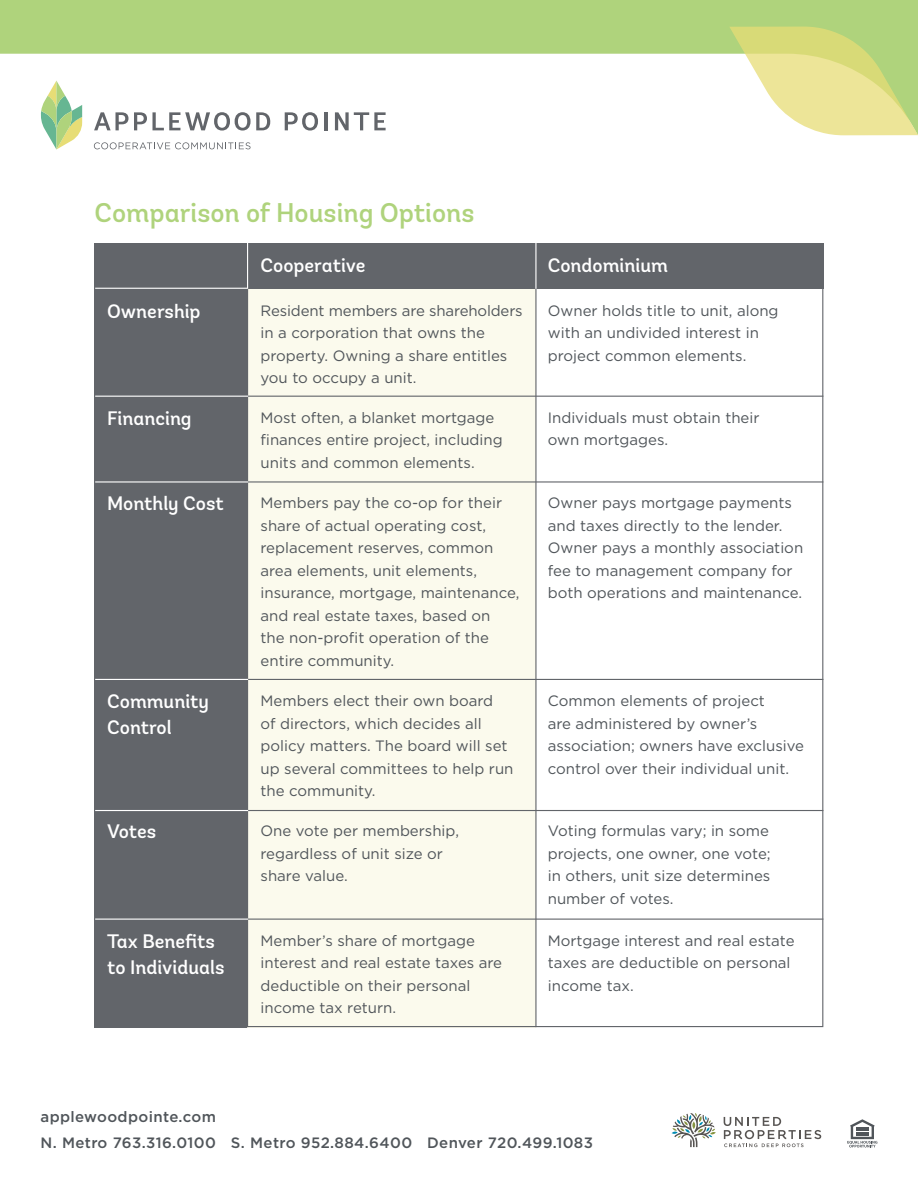
<style>
.page{position:relative;width:918px;height:1188px;background:#fff}
.page>*{position:absolute;margin:0;border:0;box-sizing:border-box;transform-origin:0 0}
.t1{font:500 27px "Andes";color:#afd37c}
.t2{font:500 19.5px/25.5px "Andes";color:#fff}
.t3{font:15px/22.5px "Gotham";color:#50555a}
.t4{font:500 15px/25.5px "Gotham";letter-spacing:.025em;color:#50555a}
</style>
<div class="page">
<svg style="left:0;top:0;width:918px;height:150px"></svg>
<svg style="left:729px;top:27px;width:189px;height:108px"></svg>
<div style="left:95px;top:243px;width:153px;height:784px;background:#62656a"></div>
<div style="left:247px;top:243px;width:288px;height:784px;background:#fbfaed"></div>
<div style="left:247px;top:243px;width:576px;height:46px;background:#62656a"></div>
<svg style="left:847px;top:1119px;width:30px;height:29px"></svg>
<hr style="left:856px;top:1127px;width:12px;height:4px;background:#50555a">
<svg style="left:672px;top:1113px;width:44px;height:34px"></svg>
<svg style="left:724px;top:1117px;width:97px;height:30px"></svg>
<hr style="left:95px;top:396px;width:728px;height:1px;background:#62656a">
<hr style="left:95px;top:481px;width:728px;height:2px;background:#62656a">
<hr style="left:95px;top:679px;width:728px;height:1px;background:#62656a">
<hr style="left:95px;top:810px;width:728px;height:1px;background:#62656a">
<hr style="left:95px;top:919px;width:728px;height:1px;background:#62656a">
<hr style="left:535px;top:243px;width:2px;height:784px;background:#62656a">
<hr style="left:247px;top:243px;width:1px;height:784px;background:#62656a">
<hr style="left:535px;top:243px;width:2px;height:46px;background:#fff">
<hr style="left:247px;top:243px;width:1px;height:46px;background:#fff">
<hr style="left:95px;top:396px;width:153px;height:1px;background:#fff">
<hr style="left:95px;top:481px;width:153px;height:2px;background:#fff">
<hr style="left:95px;top:679px;width:153px;height:1px;background:#fff">
<hr style="left:95px;top:810px;width:153px;height:1px;background:#fff">
<hr style="left:95px;top:919px;width:153px;height:1px;background:#fff">
<hr style="left:95px;top:288px;width:152px;height:1px;background:#fff">
<svg style="left:94px;top:142px;width:157px;height:7px"></svg>
<svg style="left:40px;top:81px;width:42px;height:68px"></svg>
<svg style="left:94px;top:112px;width:34px;height:18px"></svg>
<svg style="left:134px;top:112px;width:13px;height:18px"></svg>
<svg style="left:153px;top:112px;width:117px;height:19px"></svg>
<svg style="left:285px;top:112px;width:33px;height:19px"></svg>
<hr style="left:324px;top:112px;width:3px;height:18px;background:#62656a">
<svg style="left:335px;top:112px;width:51px;height:18px"></svg>
<h1 class="t1" style="left:95px;top:196px;width:381px">Comparison of Housing Options</h1>
<h2 class="t2" style="left:261px;top:253px;width:106px">Cooperative</h2>
<h2 class="t2" style="left:548px;top:253px;width:122px">Condominium</h2>
<h2 class="t2" style="left:107px;top:298px;width:95px">Ownership</h2>
<h2 class="t2" style="left:107px;top:406px;width:86px">Financing</h2>
<p class="t3" style="left:261px;top:299px;width:264px">Resident members are shareholders in a corporation that owns the property. Owning a share entitles you to occupy a unit.</p>
<p class="t3" style="left:261px;top:406px;width:244px">Most often, a blanket mortgage finances entire project, including units and common elements.</p>
<p class="t3" style="left:548px;top:299px;width:232px">Owner holds title to unit, along with an undivided interest in project common elements.</p>
<p class="t3" style="left:548px;top:406px;width:213px">Individuals must obtain their own mortgages.</p>
<h2 class="t2" style="left:107px;top:491px;width:118px">Monthly Cost</h2>
<p class="t3" style="left:261px;top:491px;width:260px">Members pay the co-op for their share of actual operating cost, replacement reserves, common area elements, unit elements, insurance, mortgage, maintenance, and real estate taxes, based on<br>the non-profit operation of the entire community.</p>
<p class="t3" style="left:548px;top:491px;width:257px">Owner pays mortgage payments and taxes directly to the lender.<br>Owner pays a monthly association fee to management company for both operations and maintenance.</p>
<h2 class="t2" style="left:107px;top:689px;width:103px">Community<br>Control</h2>
<h2 class="t2" style="left:107px;top:819px;width:51px">Votes</h2>
<h2 class="t2" style="left:107px;top:929px;width:119px">Tax Benefits to Individuals</h2>
<p class="t3" style="left:261px;top:689px;width:254px">Members elect their own board<br>of directors, which decides all policy matters. The board will set up several committees to help run the community.</p>
<p class="t3" style="left:261px;top:819px;width:200px">One vote per membership, regardless of unit size or share value.</p>
<p class="t3" style="left:261px;top:929px;width:243px">Member’s share of mortgage interest and real estate taxes are deductible on their personal income tax return.</p>
<p class="t3" style="left:548px;top:689px;width:258px">Common elements of project<br>are administered by owner’s association; owners have exclusive control over their individual unit.</p>
<p class="t3" style="left:548px;top:819px;width:224px;text-align:justify">Voting formulas vary; in some projects, one owner, one vote; in others, unit size determines number of votes.</p>
<p class="t3" style="left:548px;top:929px;width:248px">Mortgage interest and real estate taxes are deductible on personal income tax.</p>
<p class="t4" style="left:40px;top:1104px;width:554px">applewoodpointe.com<br>N. Metro 763.316.0100 S. Metro 952.884.6400 Denver 720.499.1083</p>
</div>
